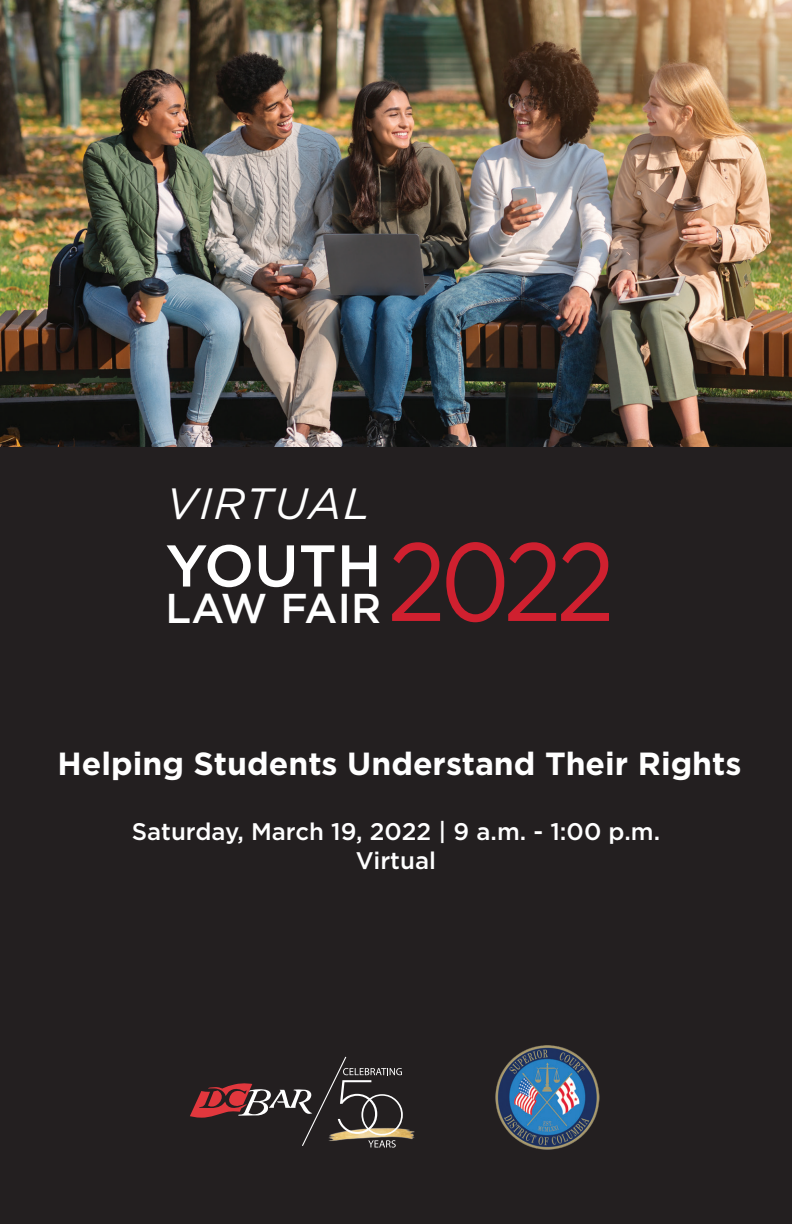
<style>
.page{position:relative;width:792px;height:1224px;background:#fff}
.page>*{position:absolute;margin:0;border:0;box-sizing:border-box;transform-origin:0 0}
.t1{font:110.8px "Gotham";color:#cf202f;scale:.88 1}
.t2{font:500 58.8px "Gotham";color:#fff}
.t3{font:italic 43.8px "Gotham";letter-spacing:.04em;color:#fff}
.t4{font:500 41.6px "Gotham";letter-spacing:.005em;color:#fff}
.t5{font:700 32px "Gotham";color:#fff}
.t6{font:500 24px/28.8px "Gotham";color:#fff;text-align:center}
</style>
<div class="page">
<img style="left:0;top:0;width:792px;height:448px">
<div style="left:0;top:448px;width:792px;height:776px;background:#231f20"></div>
<img style="left:496px;top:1046px;width:104px;height:104px">
<img style="left:403px;top:1128px;width:12px;height:12px">
<svg style="left:190px;top:1056px;width:213px;height:92px"></svg>
<h3 class="t3" style="left:166px;top:475px;width:205px">VIRTUAL</h3>
<h2 class="t2" style="left:166px;top:527px;width:217px">YOUTH</h2>
<h3 class="t4" style="left:166px;top:581px;width:217px">LAW FAIR</h3>
<h1 class="t1" style="left:387px;top:511px;width:260px">2022</h1>
<h3 class="t5" style="left:58px;top:742px;width:685px">Helping Students Understand Their Rights</h3>
<p class="t6" style="left:132px;top:817px;width:530px">Saturday, March 19, 2022 | 9 a.m. - 1:00 p.m.<br>Virtual</p>
</div>
